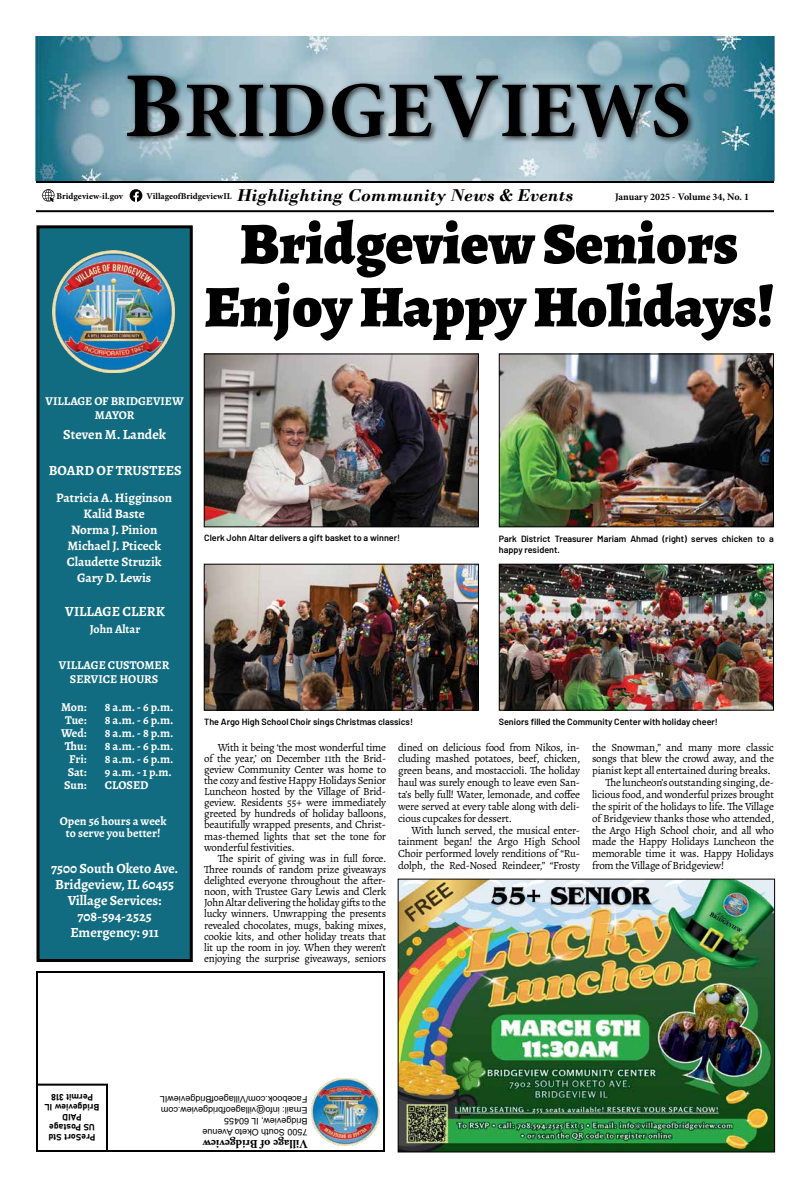
<style>
.page{position:relative;width:792px;height:1188px;background:#fff}
.page>*{position:absolute;margin:0;border:0;box-sizing:border-box;transform-origin:0 0}
.t1{font:700 79px "Minion Pro";letter-spacing:.005em;color:#000}
.t2{font:900 59px/63px "Alegreya";color:#000;text-align:center}
.t3{font:italic 700 18px "Bodoni";color:#000}
.t4{font:700 14px/16px "Alegreya";color:#fff;text-align:center}
.t5{font:700 13px/16px "Alegreya";color:#fff;text-align:center}
.t6{font:700 12px/13px "Alegreya";color:#fff;text-align:center}
.t7{font:700 12px "Adobe Garamond Pro";color:#000}
.t8{font:11px/11.1px "Alegreya";letter-spacing:-.02em;color:#000;text-align:justify}
.t9{font:700 10px "Minion Pro";color:#000}
.t10{font:600 9px/10.8px "Barlow";color:#000}
.t11{font:9px/10.8px "Arial";color:#000}
.t12{font:9px/10px "Bahnschrift";color:#000;text-align:center}
.t13{font:700 9px "Minion Pro";letter-spacing:.005em;color:#000}
.s1{font-size:93px}
.s2{font-family:"Minion Pro";font-style:normal;font-size:9px}
</style>
<div class="page">
<div style="left:36px;top:971px;width:349px;height:181px;border:2px solid #000"></div>
<div style="left:36px;top:225px;width:157px;height:737px;background:#126c81;border:3px solid #000"></div>
<div style="left:36px;top:1084px;width:72px;height:68px;border:2px solid #000"></div>
<hr style="left:36px;top:181px;width:738px;height:2px;background:#000">
<hr style="left:36px;top:210px;width:738px;height:2px;background:#000">
<svg style="left:130px;top:189px;width:12px;height:13px"></svg>
<svg style="left:42px;top:189px;width:13px;height:13px"></svg>
<img style="left:35px;top:36px;width:740px;height:145px">
<div style="left:124px;top:72px;width:571px;height:73px;background:#000;opacity:.75"></div>
<img style="left:52px;top:250px;width:122px;height:122px">
<img style="left:312px;top:1079px;width:67px;height:67px">
<img style="left:206px;top:355px;width:271px;height:170px">
<div style="left:204px;top:353px;width:275px;height:174px;border:1px solid #000"></div>
<img style="left:206px;top:566px;width:271px;height:143px">
<div style="left:204px;top:564px;width:275px;height:147px;border:1px solid #000"></div>
<img style="left:501px;top:355px;width:271px;height:170px">
<div style="left:499px;top:353px;width:275px;height:174px;border:1px solid #000"></div>
<img style="left:501px;top:566px;width:271px;height:143px">
<div style="left:499px;top:564px;width:275px;height:147px;border:1px solid #000"></div>
<img style="left:400px;top:881px;width:373px;height:269px">
<div style="left:398px;top:879px;width:377px;height:273px;border:1px solid #000"></div>
<h1 class="t1" style="left:124px;top:55px;width:568px"><span class="s1">B</span>RIDGE<span class="s1">V</span>IEWS</h1>
<p class="t13" style="left:57px;top:190px;width:68px">Bridgeview-il.gov</p>
<h3 class="t3" style="left:147px;top:185px;width:428px"><span class="s2">VillageofBridgeviewIL</span> Highlighting Community News &amp; Events</h3>
<p class="t9" style="left:615px;top:189px;width:136px">January 2025 - Volume 34, No. 1</p>
<h2 class="t2" style="left:205px;top:209px;width:570px">Bridgeview Seniors<br>Enjoy Happy Holidays!</h2>
<p class="t6" style="left:46px;top:393px;width:140px;line-height:14.4px">VILLAGE OF BRIDGEVIEW<br>MAYOR</p>
<p class="t4" style="left:63px;top:426px;width:104px">Steven M. Landek</p>
<p class="t4" style="left:49px;top:462px;width:134px">BOARD OF TRUSTEES</p>
<p class="t5" style="left:56px;top:489px;width:117px">Patricia A. Higginson<br>Kalid Baste<br>Norma J. Pinion<br>Michael J. Pticeck<br>Claudette Struzik<br>Gary D. Lewis</p>
<p class="t6" style="left:90px;top:623px;width:52px">John Altar</p>
<p class="t4" style="left:65px;top:603px;width:101px">VILLAGE CLERK</p>
<p class="t6" style="left:59px;top:657px;width:112px;line-height:14.4px">VILLAGE CUSTOMER<br>SERVICE HOURS</p>
<p class="t6" style="left:61px;top:700px;width:27px;text-align:right">Mon:<br>Tue:<br>Wed:<br>Thu:<br>Fri:<br>Sat:<br>Sun:</p>
<p class="t6" style="left:105px;top:700px;width:70px;text-align:left">8 a.m. - 6 p.m.<br>8 a.m. - 6 p.m.<br>8 a.m. - 8 p.m.<br>8 a.m. - 6 p.m.<br>8 a.m. - 6 p.m.<br>9 a.m. - 1 p.m.<br>CLOSED</p>
<p class="t6" style="left:60px;top:815px;width:108px;line-height:12px">Open 56 hours a week to serve you better!</p>
<p class="t4" style="left:51px;top:860px;width:129px">7500 South Oketo Ave.<br>Bridgeview, IL 60455<br>Village Services:<br>708-594-2525<br>Emergency: 911</p>
<p class="t10" style="left:204px;top:532px;width:198px">Clerk John Altar delivers a gift basket to a winner!</p>
<p class="t10" style="left:499px;top:533px;width:277px">Park District Treasurer Mariam Ahmad (right) serves chicken to a happy resident.</p>
<p class="t10" style="left:204px;top:716px;width:210px">The Argo High School Choir sings Christmas classics!</p>
<p class="t10" style="left:499px;top:716px;width:221px">Seniors filled the Community Center with holiday cheer!</p>
<p class="t8" style="left:204px;top:741px;width:184px;text-indent:13px">With it being ‘the most wonderful time of the year,’ on December 11th the Brid&shy;geview Community Center was home to the cozy and festive Happy Holidays Senior Luncheon hosted by the Village of Brid&shy;geview. Residents 55+ were immediately greeted by hundreds of holiday balloons, beautifully wrapped presents, and Christ&shy;mas-themed lights that set the tone for wonderful festivities.</p>
<p class="t8" style="left:204px;top:853px;width:184px;text-indent:13px">The spirit of giving was in full force.<br>Three rounds of random prize giveaways delighted everyone throughout the after&shy;noon, with Trustee Gary Lewis and Clerk John Altar delivering the holiday gifts to the lucky winners. Unwrapping the presents revealed chocolates, mugs, baking mixes, cookie kits, and other holiday treats that lit up the room in joy. When they weren’t enjoying the surprise giveaways, seniors</p>
<p class="t8" style="left:398px;top:741px;width:184px;line-height:11.9px">dined on delicious food from Nikos, in&shy;cluding mashed potatoes, beef, chicken, green beans, and mostaccioli. The holiday haul was surely enough to leave even San&shy;ta’s belly full! Water, lemonade, and coffee were served at every table along with deli&shy;cious cupcakes for dessert.</p>
<p class="t8" style="left:398px;top:824px;width:183px;line-height:11.9px;text-indent:13px">With lunch served, the musical enter&shy;tainment began! the Argo High School Choir performed lovely renditions of “Ru&shy;dolph, the Red-Nosed Reindeer,” “Frosty</p>
<p class="t8" style="left:592px;top:741px;width:183px">the Snowman,” and many more classic</p>
<p class="t8" style="left:592px;top:753px;width:183px">songs that blew the crowd away, and the</p>
<p class="t8" style="left:592px;top:765px;width:180px">pianist kept all entertained during breaks.</p>
<p class="t8" style="left:606px;top:777px;width:170px">The luncheon’s outstanding singing, de-</p>
<p class="t8" style="left:592px;top:789px;width:183px">licious food, and wonderful prizes brought</p>
<p class="t8" style="left:592px;top:801px;width:183px">the spirit of the holidays to life. The Village</p>
<p class="t8" style="left:592px;top:812px;width:184px">of Bridgeview thanks those who attended,</p>
<p class="t8" style="left:592px;top:824px;width:183px">the Argo High School choir, and all who</p>
<p class="t8" style="left:592px;top:836px;width:183px">made the Happy Holidays Luncheon the</p>
<p class="t8" style="left:592px;top:848px;width:183px">memorable time it was. Happy Holidays</p>
<p class="t8" style="left:592px;top:860px;width:134px">from the Village of Bridgeview!</p>
<p class="t12" style="left:99px;top:1143px;width:56px;rotate:-180deg">PreSort Std<br>US Postage<br>PAID<br>Bridgeview IL<br>Permit 318</p>
<p class="t11" style="left:307px;top:1137px;width:149px;rotate:-180deg">7500 South Oketo Avenue<br>Bridgeview, IL 60455<br>Email: info@villageofbridgeview.com<br>Facebook.com/VillageofBridgeviewIL</p>
<p class="t7" style="left:307px;top:1150px;width:106px;rotate:-180deg">Village of Bridgeview</p>
</div>
